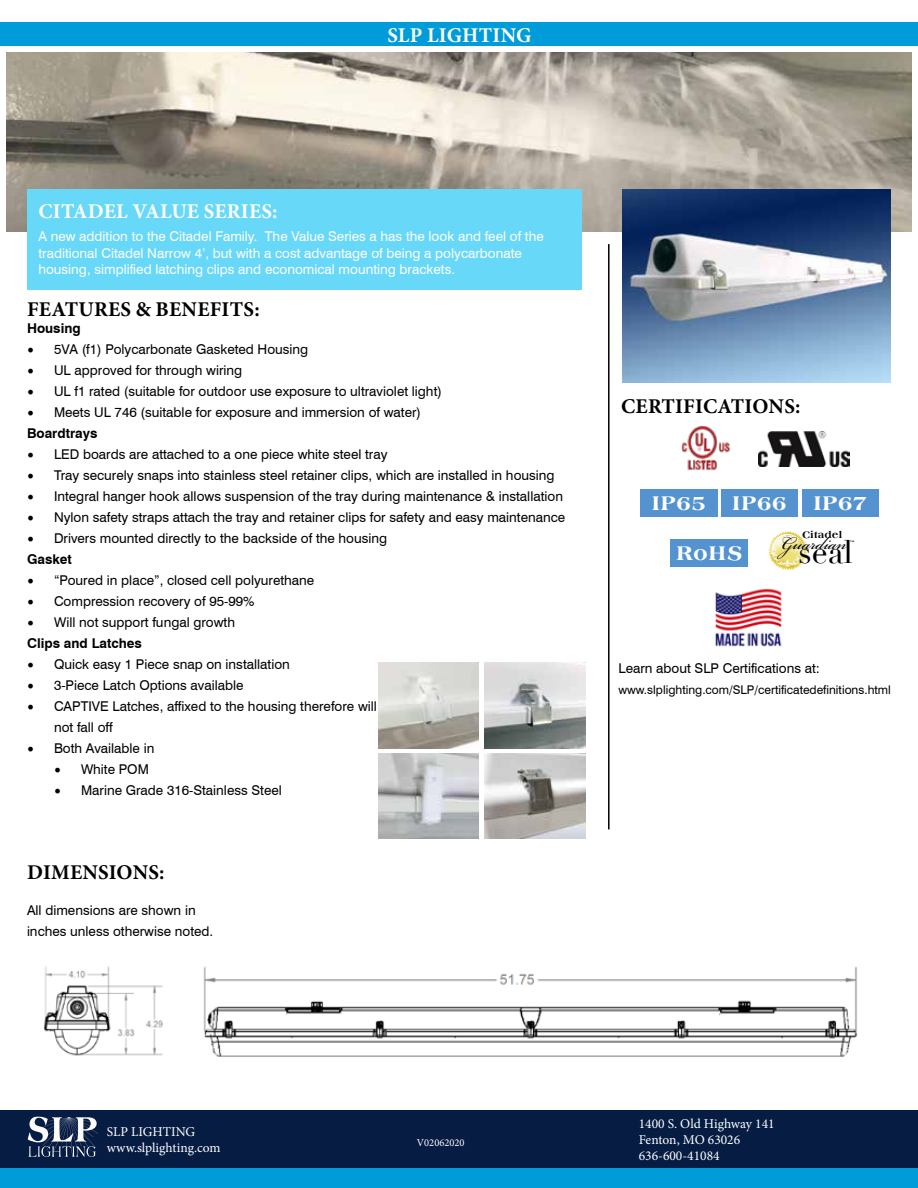
<style>
.page{position:relative;width:918px;height:1188px;background:#fff}
.page>*{position:absolute;margin:0;border:0;box-sizing:border-box;transform-origin:0 0}
.t1{font:32.1px "Didot";color:#000}
.t2{font:27.9px "Bickham Script Pro";color:#000}
.t3{font:700 21px "Minion Pro";letter-spacing:.01em;color:#000}
.t4{font:700 21px "Minion Pro";letter-spacing:.01em;color:#fff}
.t5{font:700 20.25px "Americana T Extr";color:#fff}
.t6{font:13.5px/21px "Swiss 721 BT";color:#000}
.t7{font:13.5px/16.2px "Swiss 721 BT";color:#fff}
.t8{font:13.5px/16.2px "Minion Pro";color:#fff}
.t9{font:700 13.5px "Swiss 721 BT";color:#000}
.t10{font:12px "Swiss 721 BT";color:#000}
.t11{font:10.5px "Minion Pro";color:#fff}
.t12{font:700 9.75px "Americana T Extr";color:#000}
.t13{font:700 3.6px "Americana T Extr";color:#000}
.s1{font-family:"Minion Pro";font-size:18px}
.s2{font-weight:700}
</style>
<div class="page">
<div style="left:0;top:1110px;width:918px;height:59px;background:#061c43"></div>
<svg style="left:28px;top:1116px;width:70px;height:41px"></svg>
<div style="left:0;top:22px;width:918px;height:24px;background:#009cd9"></div>
<div style="left:0;top:1168px;width:918px;height:20px;background:#009cd9"></div>
<hr style="left:608px;top:244px;width:2px;height:585px;background:#000">
<img style="left:6px;top:52px;width:906px;height:179px">
<div style="left:27px;top:189px;width:555px;height:101px;background:#68d8f8"></div>
<img style="left:622px;top:189px;width:269px;height:193px">
<svg style="left:771px;top:531px;width:34px;height:40px"></svg>
<img style="left:768px;top:541px;width:40px;height:29px">
<div style="left:721px;top:489px;width:77px;height:28px;background:#5493d0"></div>
<div style="left:640px;top:489px;width:78px;height:28px;background:#5493d0"></div>
<div style="left:802px;top:489px;width:77px;height:28px;background:#5493d0"></div>
<div style="left:670px;top:539px;width:78px;height:27px;background:#5493d0"></div>
<img style="left:681px;top:425px;width:49px;height:46px">
<img style="left:759px;top:432px;width:91px;height:35px">
<img style="left:203px;top:966px;width:654px;height:91px">
<img style="left:44px;top:966px;width:120px;height:90px">
<img style="left:485px;top:663px;width:100px;height:85px">
<img style="left:378px;top:663px;width:101px;height:85px">
<img style="left:378px;top:753px;width:101px;height:86px">
<img style="left:485px;top:753px;width:100px;height:86px">
<img style="left:715px;top:588px;width:67px;height:59px">
<h3 class="t4" style="left:39px;top:196px;width:241px">CITADEL VALUE SERIES:</h3>
<h3 class="t4" style="left:387px;top:21px;width:146px">SLP LIGHTING</h3>
<p class="t7" style="left:38px;top:228px;width:507px">A new addition to the Citadel Family. The Value Series a has the look and feel of the traditional Citadel Narrow 4’, but with a cost advantage of being a polycarbonate housing, simplified latching clips and economical mounting brackets.</p>
<h3 class="t3" style="left:27px;top:295px;width:234px">FEATURES &amp; BENEFITS:</h3>
<p class="t9" style="left:27px;top:320px;width:55px">Housing</p>
<p class="t6" style="left:27px;top:338px;width:283px"><span class="s1">•</span> 5VA (f1) Polycarbonate Gasketed Housing</p>
<p class="t6" style="left:27px;top:359px;width:217px"><span class="s1">•</span> UL approved for through wiring</p>
<p class="t6" style="left:27px;top:380px;width:417px"><span class="s1">•</span> UL f1 rated (suitable for outdoor use exposure to ultraviolet light)</p>
<p class="t6" style="left:27px;top:401px;width:396px"><span class="s1">•</span> Meets UL 746 (suitable for exposure and immersion of water)<br><span class="s2">Boardtrays</span></p>
<p class="t6" style="left:27px;top:443px;width:362px"><span class="s1">•</span> LED boards are attached to a one piece white steel tray</p>
<p class="t6" style="left:27px;top:464px;width:529px"><span class="s1">•</span> Tray securely snaps into stainless steel retainer clips, which are installed in housing</p>
<p class="t6" style="left:27px;top:485px;width:538px"><span class="s1">•</span> Integral hanger hook allows suspension of the tray during maintenance &amp; installation</p>
<p class="t6" style="left:27px;top:506px;width:540px"><span class="s1">•</span> Nylon safety straps attach the tray and retainer clips for safety and easy maintenance</p>
<p class="t6" style="left:27px;top:527px;width:362px"><span class="s1">•</span> Drivers mounted directly to the backside of the housing<br><span class="s2">Gasket</span></p>
<p class="t6" style="left:27px;top:569px;width:289px"><span class="s1">•</span> “Poured in place”, closed cell polyurethane</p>
<p class="t6" style="left:27px;top:590px;width:229px"><span class="s1">•</span> Compression recovery of 95-99%</p>
<p class="t6" style="left:27px;top:611px;width:210px"><span class="s1">•</span> Will not support fungal growth<br><span class="s2">Clips and Latches</span></p>
<p class="t6" style="left:27px;top:653px;width:264px"><span class="s1">•</span> Quick easy 1 Piece snap on installation</p>
<p class="t6" style="left:27px;top:674px;width:218px"><span class="s1">•</span> 3-Piece Latch Options available</p>
<p class="t6" style="left:54px;top:695px;width:324px;text-indent:-27px"><span class="s1">•</span> CAPTIVE Latches, affixed to the housing therefore will not fall off</p>
<p class="t6" style="left:27px;top:737px;width:129px"><span class="s1">•</span> Both Available in</p>
<p class="t6" style="left:54px;top:758px;width:96px"><span class="s1">•</span> White POM</p>
<p class="t6" style="left:54px;top:779px;width:229px"><span class="s1">•</span> Marine Grade 316-Stainless Steel</p>
<h3 class="t3" style="left:27px;top:857px;width:139px">DIMENSIONS:</h3>
<p class="t6" style="left:27px;top:900px;width:188px">All dimensions are shown in inches unless otherwise noted.</p>
<h3 class="t3" style="left:621px;top:391px;width:181px">CERTIFICATIONS:</h3>
<h3 class="t5" style="left:651px;top:491px;width:56px">IP65</h3>
<h3 class="t5" style="left:732px;top:491px;width:56px">IP66</h3>
<h3 class="t5" style="left:813px;top:491px;width:56px">IP67</h3>
<h3 class="t5" style="left:676px;top:540px;width:68px">RoHS</h3>
<p class="t12" style="left:802px;top:529px;width:41px">Citadel</p>
<h2 class="t2" style="left:781px;top:523px;width:67px">Guardian</h2>
<h1 class="t1" style="left:798px;top:533px;width:56px">seal</h1>
<p class="t13" style="left:850px;top:539px;width:6px">™</p>
<p class="t6" style="left:618px;top:658px;width:203px">Learn about SLP Certifications at:</p>
<p class="t10" style="left:618px;top:682px;width:274px">www.slplighting.com/SLP/certificatedefinitions.html</p>
<p class="t8" style="left:107px;top:1124px;width:115px">SLP LIGHTING www.slplighting.com</p>
<p class="t8" style="left:639px;top:1116px;width:137px">1400 S. Old Highway 141<br>Fenton, MO 63026<br>636-600-41084</p>
<p class="t11" style="left:417px;top:1135px;width:49px">V02062020</p>
</div>
